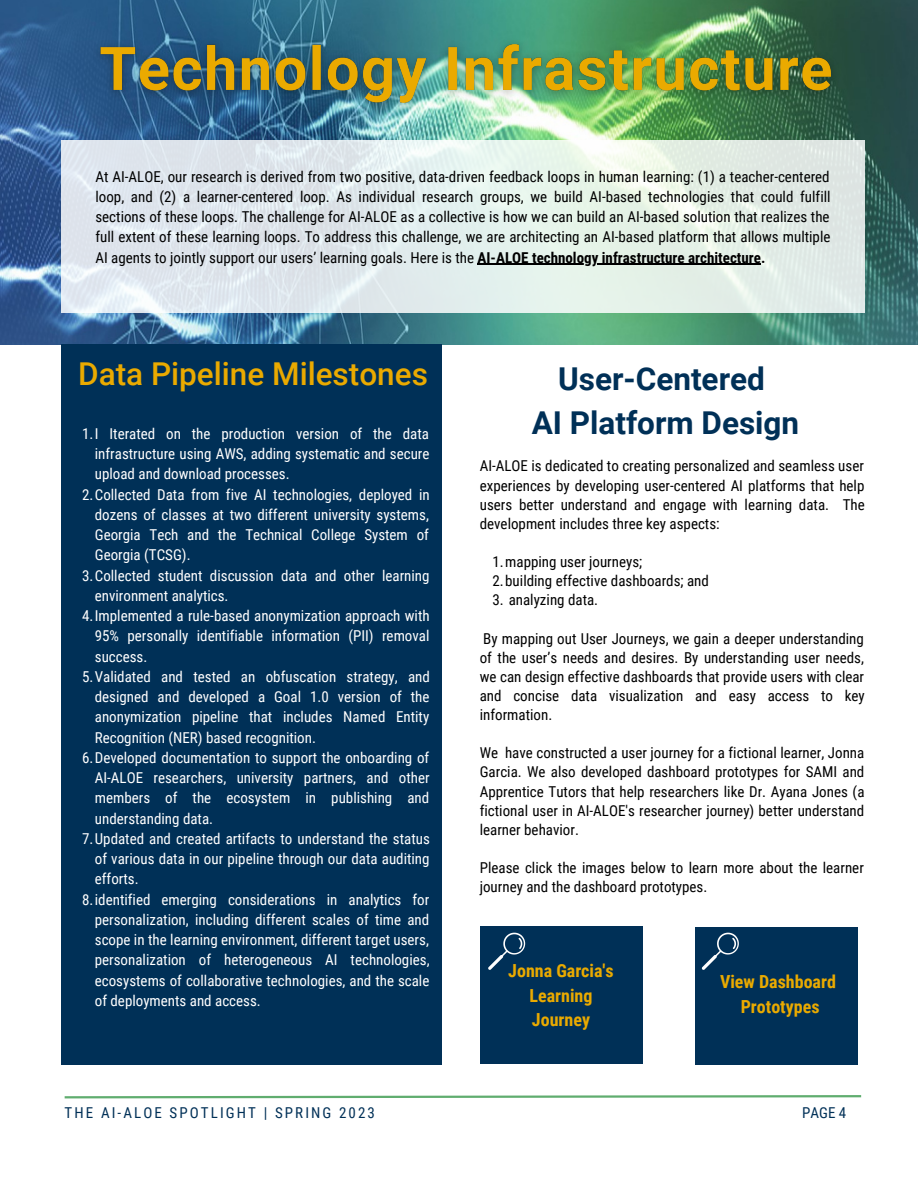
<style>
.page{position:relative;width:918px;height:1188px;background:#fff}
.page>*{position:absolute;margin:0;border:0;box-sizing:border-box;transform-origin:0 0}
.t1{font:700 31.5px/43.8px "Roboto";color:#003057;text-align:center}
.t2{font:500 31.5px "Roboto";color:#eaaa00}
.t3{font:700 18px/24.8px "Roboto Condensed";color:#eaaa00;text-align:center}
.t4{font:15px/19.2px "Roboto Condensed";color:#000;text-align:justify}
.t5{font:15px "Roboto Condensed";color:#fff}
.t6{font:15px "Roboto Condensed";letter-spacing:.14em;color:#003057}
.s1{font-weight:700}
</style>
<div class="page">
<svg style="left:64px;top:1095px;width:798px;height:4px"></svg>
<img style="left:0;top:0;width:917px;height:344px">
<svg style="left:61px;top:140px;width:804px;height:172px;background:#e2ebea"></svg>
<div style="left:61px;top:344px;width:380px;height:720px;background:#003057"></div>
<div style="left:695px;top:927px;width:163px;height:138px;background:#003057"></div>
<svg style="left:702px;top:933px;width:37px;height:37px"></svg>
<img style="left:85px;top:23px;width:764px;height:101px">
<hr style="left:478px;top:264px;width:283px;height:1px;background:#000">
<div style="left:480px;top:926px;width:162px;height:138px;background:#003057"></div>
<svg style="left:488px;top:933px;width:38px;height:37px"></svg>
<p class="t4" style="left:95px;top:166px;width:737px;line-height:20.2px">At AI-ALOE, our research is derived from two positive, data-driven feedback loops in human learning: (1) a teacher-centered loop, and (2) a learner-centered loop. As individual research groups, we build AI-based technologies that could fulfill sections of these loops. The challenge for AI-ALOE as a collective is how we can build an AI-based solution that realizes the full extent of these learning loops. To address this challenge, we are architecting an AI-based platform that allows multiple AI agents to jointly support our users’ learning goals. Here is the <span class="s1">AI-ALOE technology infrastructure architecture.</span></p>
<h1 class="t2" style="left:78px;top:356px;width:351px">Data Pipeline Milestones</h1>
<h1 class="t1" style="left:532px;top:357px;width:269px">User-Centered<br>AI Platform Design</h1>
<p class="t5" style="left:82px;top:425px;width:348px">1.I Iterated on the production version of the data</p>
<p class="t5" style="left:95px;top:445px;width:336px">infrastructure using AWS, adding systematic and secure</p>
<p class="t5" style="left:95px;top:465px;width:196px">upload and download processes.</p>
<p class="t5" style="left:82px;top:486px;width:349px">2.Collected Data from five AI technologies, deployed in</p>
<p class="t5" style="left:95px;top:506px;width:336px">dozens of classes at two different university systems,</p>
<p class="t5" style="left:95px;top:526px;width:336px">Georgia Tech and the Technical College System of</p>
<p class="t5" style="left:95px;top:546px;width:97px">Georgia (TCSG).</p>
<p class="t5" style="left:82px;top:567px;width:349px">3.Collected student discussion data and other learning</p>
<p class="t5" style="left:95px;top:587px;width:135px">environment analytics.</p>
<p class="t5" style="left:82px;top:607px;width:349px">4.Implemented a rule-based anonymization approach with</p>
<p class="t5" style="left:95px;top:627px;width:336px">95% personally identifiable information (PII) removal</p>
<p class="t5" style="left:95px;top:648px;width:54px">success.</p>
<p class="t5" style="left:82px;top:668px;width:349px">5.Validated and tested an obfuscation strategy, and</p>
<p class="t5" style="left:95px;top:688px;width:336px">designed and developed a Goal 1.0 version of the</p>
<p class="t5" style="left:95px;top:708px;width:336px">anonymization pipeline that includes Named Entity</p>
<p class="t5" style="left:95px;top:729px;width:223px">Recognition (NER) based recognition.</p>
<p class="t5" style="left:82px;top:749px;width:349px">6.Developed documentation to support the onboarding of</p>
<p class="t5" style="left:95px;top:769px;width:336px">AI-ALOE researchers, university partners, and other</p>
<p class="t5" style="left:95px;top:789px;width:336px">members of the ecosystem in publishing and</p>
<p class="t5" style="left:95px;top:810px;width:120px">understanding data.</p>
<p class="t5" style="left:82px;top:830px;width:349px">7.Updated and created artifacts to understand the status</p>
<p class="t5" style="left:95px;top:850px;width:336px">of various data in our pipeline through our data auditing</p>
<p class="t5" style="left:95px;top:870px;width:45px">efforts.</p>
<p class="t5" style="left:82px;top:891px;width:349px">8.identified emerging considerations in analytics for</p>
<p class="t5" style="left:95px;top:911px;width:336px">personalization, including different scales of time and</p>
<p class="t5" style="left:95px;top:931px;width:336px">scope in the learning environment, different target users,</p>
<p class="t5" style="left:95px;top:951px;width:336px">personalization of heterogeneous AI technologies,</p>
<p class="t5" style="left:95px;top:972px;width:336px">ecosystems of collaborative technologies, and the scale</p>
<p class="t5" style="left:95px;top:992px;width:167px">of deployments and access.</p>
<p class="t4" style="left:480px;top:457px;width:387px">AI-ALOE is dedicated to creating personalized and seamless user experiences by developing user-centered AI platforms that help users better understand and engage with learning data. The development includes three key aspects:</p>
<p class="t4" style="left:492px;top:552px;width:218px">1.mapping user journeys;<br>2.building effective dashboards; and</p>
<p class="t4" style="left:492px;top:591px;width:107px">3. analyzing data.</p>
<p class="t4" style="left:480px;top:629px;width:387px">By mapping out User Journeys, we gain a deeper understanding of the user’s needs and desires. By understanding user needs, we can design effective dashboards that provide users with clear and concise data visualization and easy access to key information.</p>
<p class="t4" style="left:480px;top:744px;width:386px">We have constructed a user journey for a fictional learner, Jonna Garcia. We also developed dashboard prototypes for SAMI and Apprentice Tutors that help researchers like Dr. Ayana Jones (a fictional user in AI-ALOE's researcher journey) better understand learner behavior.</p>
<p class="t4" style="left:480px;top:858px;width:386px">Please click the images below to learn more about the learner journey and the dashboard prototypes.</p>
<p class="t3" style="left:508px;top:958px;width:107px">Jonna Garcia's<br>Learning<br>Journey</p>
<p class="t3" style="left:720px;top:970px;width:117px">View Dashboard<br>Prototypes</p>
<p class="t6" style="left:65px;top:1104px;width:312px">THE AI-ALOE SPOTLIGHT | SPRING 2023</p>
<p class="t6" style="left:802px;top:1104px;width:46px">PAGE 4</p>
</div>
